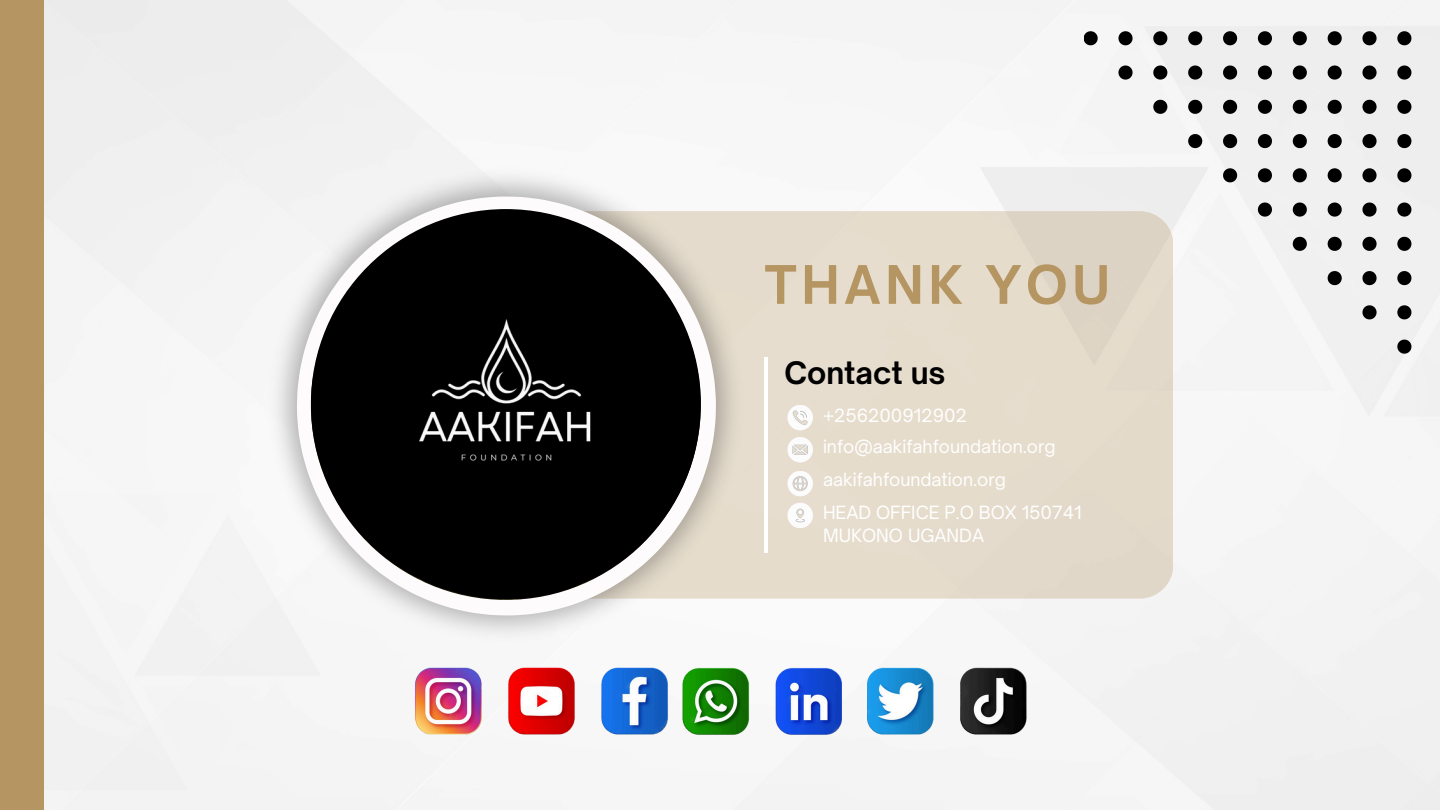
<style>
.page{position:relative;width:1440px;height:810px;background:#fff}
.page>*{position:absolute;margin:0;border:0;box-sizing:border-box;transform-origin:0 0}
.t1{font:700 50.8px "Open Sauce One";letter-spacing:.095em;color:#b59663}
.t2{font:700 29.6px "Open Sauce One";color:#000}
.t3{font:17.5px/30.8px "Open Sauce One";color:#fff}
</style>
<div class="page">
<div style="left:473px;top:211px;width:700px;height:388px;background:#e5dccc"></div>
<svg style="left:787px;top:503px;width:26px;height:25px"></svg>
<svg style="left:787px;top:437px;width:26px;height:25px"></svg>
<svg style="left:787px;top:471px;width:26px;height:25px"></svg>
<svg style="left:787px;top:405px;width:26px;height:25px"></svg>
<img style="left:266px;top:166px;width:480px;height:478px">
<svg style="left:297px;top:197px;width:419px;height:418px"></svg>
<svg style="left:311px;top:209px;width:390px;height:390px;background:#434241"></svg>
<hr style="left:765px;top:357px;width:3px;height:195px;background:#fff">
<img style="left:397px;top:300px;width:218px;height:184px">
<div style="left:0;top:0;width:44px;height:810px;background:#b59663"></div>
<svg style="left:1397px;top:340px;width:14px;height:14px"></svg>
<svg style="left:1397px;top:305px;width:14px;height:14px"></svg>
<svg style="left:1362px;top:305px;width:15px;height:14px"></svg>
<svg style="left:1397px;top:271px;width:14px;height:14px"></svg>
<svg style="left:1362px;top:271px;width:15px;height:14px"></svg>
<svg style="left:1328px;top:271px;width:14px;height:14px"></svg>
<svg style="left:1397px;top:237px;width:14px;height:14px"></svg>
<svg style="left:1362px;top:237px;width:15px;height:14px"></svg>
<svg style="left:1328px;top:237px;width:14px;height:14px"></svg>
<svg style="left:1293px;top:237px;width:14px;height:14px"></svg>
<svg style="left:1397px;top:203px;width:14px;height:14px"></svg>
<svg style="left:1362px;top:203px;width:15px;height:14px"></svg>
<svg style="left:1328px;top:203px;width:14px;height:14px"></svg>
<svg style="left:1293px;top:203px;width:14px;height:14px"></svg>
<svg style="left:1258px;top:203px;width:14px;height:14px"></svg>
<svg style="left:1397px;top:168px;width:14px;height:14px"></svg>
<svg style="left:1362px;top:168px;width:15px;height:14px"></svg>
<svg style="left:1328px;top:168px;width:14px;height:14px"></svg>
<svg style="left:1293px;top:168px;width:14px;height:14px"></svg>
<svg style="left:1258px;top:168px;width:14px;height:14px"></svg>
<svg style="left:1223px;top:168px;width:14px;height:14px"></svg>
<svg style="left:1397px;top:134px;width:14px;height:14px"></svg>
<svg style="left:1362px;top:134px;width:15px;height:14px"></svg>
<svg style="left:1328px;top:134px;width:14px;height:14px"></svg>
<svg style="left:1293px;top:134px;width:14px;height:14px"></svg>
<svg style="left:1258px;top:134px;width:14px;height:14px"></svg>
<svg style="left:1223px;top:134px;width:14px;height:14px"></svg>
<svg style="left:1188px;top:134px;width:14px;height:14px"></svg>
<svg style="left:1397px;top:100px;width:14px;height:14px"></svg>
<svg style="left:1362px;top:100px;width:15px;height:14px"></svg>
<svg style="left:1328px;top:100px;width:14px;height:14px"></svg>
<svg style="left:1293px;top:100px;width:14px;height:14px"></svg>
<svg style="left:1258px;top:100px;width:14px;height:14px"></svg>
<svg style="left:1223px;top:100px;width:14px;height:14px"></svg>
<svg style="left:1188px;top:100px;width:14px;height:14px"></svg>
<svg style="left:1153px;top:100px;width:14px;height:14px"></svg>
<svg style="left:1397px;top:65px;width:14px;height:15px"></svg>
<svg style="left:1362px;top:65px;width:15px;height:15px"></svg>
<svg style="left:1328px;top:65px;width:14px;height:15px"></svg>
<svg style="left:1293px;top:65px;width:14px;height:15px"></svg>
<svg style="left:1258px;top:65px;width:14px;height:15px"></svg>
<svg style="left:1223px;top:65px;width:14px;height:15px"></svg>
<svg style="left:1188px;top:65px;width:14px;height:15px"></svg>
<svg style="left:1153px;top:65px;width:14px;height:15px"></svg>
<svg style="left:1118px;top:65px;width:15px;height:15px"></svg>
<svg style="left:1397px;top:31px;width:14px;height:14px"></svg>
<svg style="left:1362px;top:31px;width:15px;height:14px"></svg>
<svg style="left:1328px;top:31px;width:14px;height:14px"></svg>
<svg style="left:1293px;top:31px;width:14px;height:14px"></svg>
<svg style="left:1258px;top:31px;width:14px;height:14px"></svg>
<svg style="left:1223px;top:31px;width:14px;height:14px"></svg>
<svg style="left:1188px;top:31px;width:14px;height:14px"></svg>
<svg style="left:1153px;top:31px;width:14px;height:14px"></svg>
<svg style="left:1118px;top:31px;width:15px;height:14px"></svg>
<svg style="left:1084px;top:31px;width:14px;height:14px"></svg>
<img style="left:409px;top:658px;width:625px;height:93px">
<p class="t1" style="left:765px;top:253px;width:347px">THANK YOU</p>
<p class="t2" style="left:784px;top:354px;width:163px">Contact us</p>
<p class="t3" style="left:823px;top:400px;width:234px">+256200912902 info@aakifahfoundation.org</p>
<p class="t3" style="left:823px;top:464px;width:184px">aakifahfoundation.org</p>
<p class="t3" style="left:823px;top:497px;width:260px">HEAD OFFICE P.O BOX 150741</p>
<p class="t3" style="left:823px;top:520px;width:163px">MUKONO UGANDA</p>
</div>
